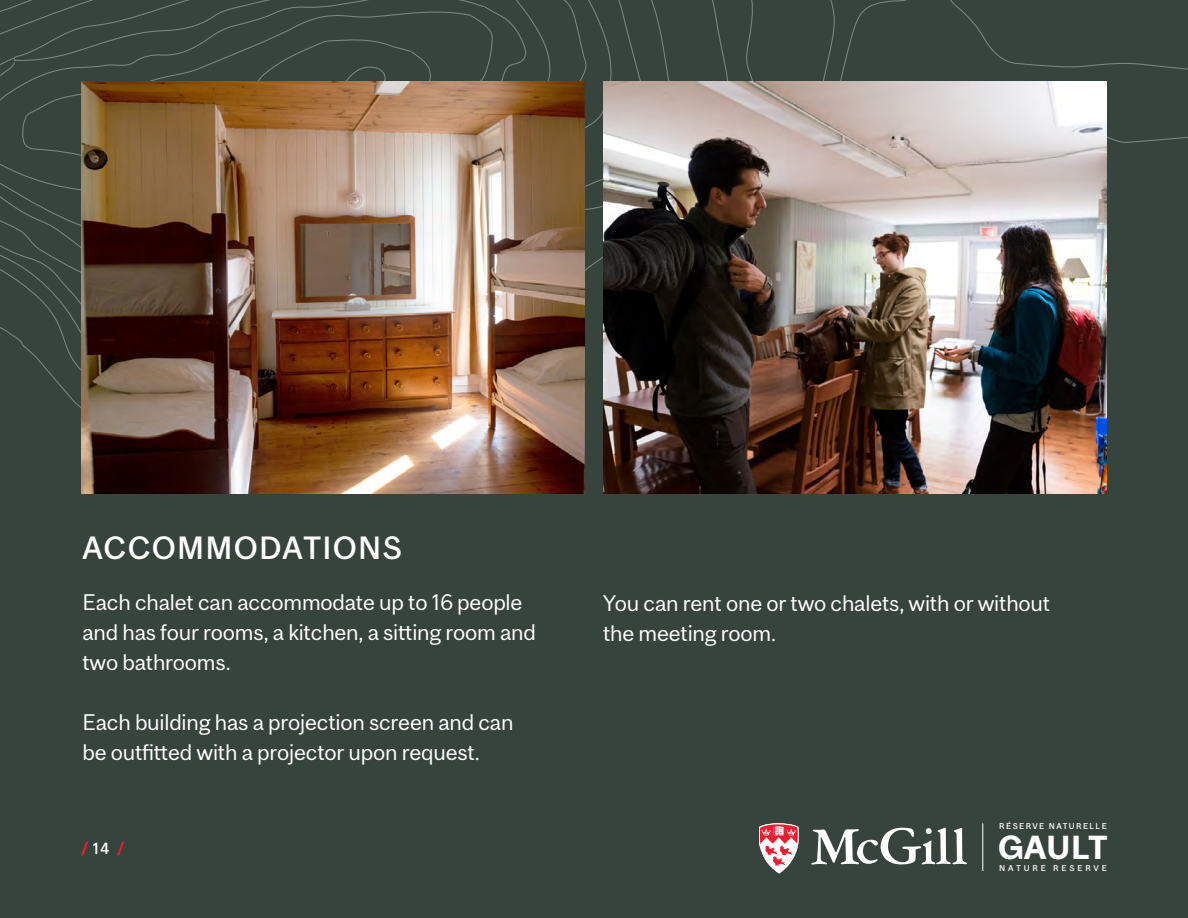
<style>
.page{position:relative;width:1188px;height:918px;background:#fff}
.page>*{position:absolute;margin:0;border:0;box-sizing:border-box;transform-origin:0 0}
.t1{font:700 31.05px "Mc Gill Sans";color:#fff}
.t2{font:500 30px "Mc Gill Sans";letter-spacing:.04em;color:#fff}
.t3{font:21px/30px "Mc Gill Sans";letter-spacing:-.01em;color:#fff}
.t4{font:700 15px "Mc Gill Sans";color:#ed1d31}
.t5{font:500 7.8px "Mc Gill Sans";letter-spacing:.17em;color:#fff}
.t6{font:500 7.8px "Mc Gill Sans";letter-spacing:.355em;color:#fff}
.s1{font-weight:500;color:#fff}
</style>
<div class="page">
<div style="left:0;top:0;width:594px;height:918px;background:#37433d"></div>
<div style="left:566px;top:0;width:622px;height:918px;background:#37433d"></div>
<hr style="left:983px;top:823px;width:1px;height:48px;background:#fff">
<svg style="left:811px;top:827px;width:156px;height:38px"></svg>
<svg style="left:759px;top:824px;width:40px;height:49px"></svg>
<svg style="left:0;top:0;width:1188px;height:422px"></svg>
<img style="left:604px;top:81px;width:503px;height:413px">
<img style="left:81px;top:81px;width:504px;height:413px">
<p class="t2" style="left:82px;top:530px;width:321px">ACCOMMODATIONS</p>
<p class="t3" style="left:82px;top:587px;width:455px">Each chalet can accommodate up to 16 people and has four rooms, a kitchen, a sitting room and two bathrooms.</p>
<p class="t3" style="left:82px;top:707px;width:433px">Each building has a projection screen and can be outfitted with a projector upon request.</p>
<p class="t4" style="left:81px;top:839px;width:45px">/ <span class="s1">14</span> /</p>
<p class="t3" style="left:603px;top:588px;width:449px">You can rent one or two chalets, with or without the meeting room.</p>
<p class="t5" style="left:999px;top:821px;width:109px">RÉSERVE NATURELLE</p>
<p class="t1" style="left:998px;top:828px;width:111px">GAULT</p>
<p class="t6" style="left:999px;top:864px;width:109px">NATURE RESERVE</p>
</div>
